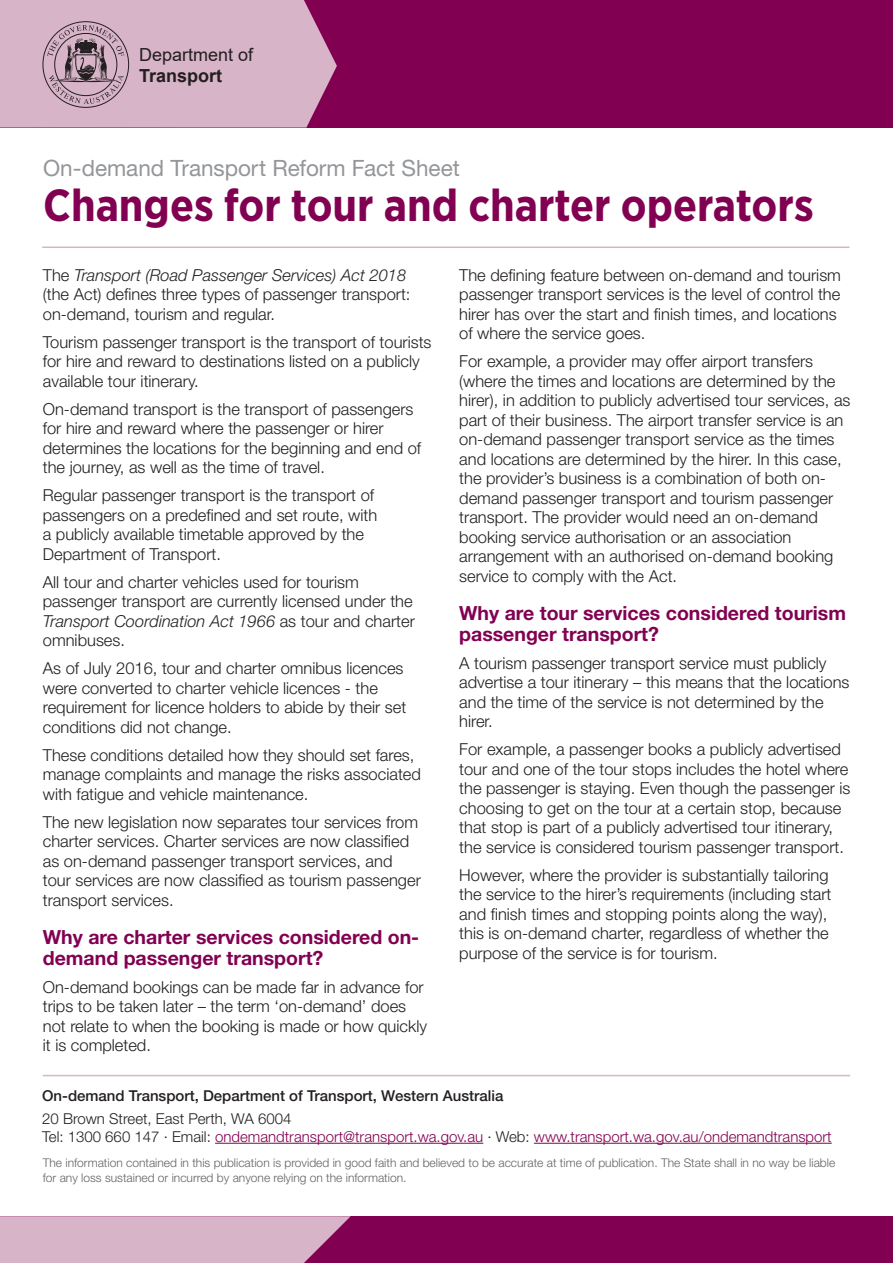
<style>
.page{position:relative;width:893px;height:1263px;background:#fff}
.page>*{position:absolute;margin:0;border:0;box-sizing:border-box;transform-origin:0 0}
.t1{font:700 45px "Gotham Narrow";color:#820052}
.Fact_Sheet_title{font:22.5px "Helvetica Neue LT Std";color:#939598}
.t2{font:700 19.5px/21px "Helvetica Neue LT Std";color:#820052}
.t3{font:18px "Arial";color:#231f20}
.t4{font:700 18px "Arial";color:#231f20}
.Body{font:300 16.5px/19.5px "Helvetica Neue LT Std";color:#231f20}
.Body-2{font:300 15px/18px "Helvetica Neue LT Std";color:#820052}
.t5{font:500 15px "Helvetica Neue LT Std";color:#231f20}
.Disclaimer{font:300 12px/14.4px "Helvetica Neue LT Std";color:#636366}
.s1{font-style:italic}
.s2{color:#231f20}
</style>
<div class="page">
<div style="left:0;top:0;width:893px;height:128px;background:#820052"></div>
<svg style="left:0;top:0;width:337px;height:128px;background:#cca5bb"></svg>
<hr style="left:215px;top:1143px;width:268px;height:1px;background:#820052">
<hr style="left:534px;top:1143px;width:298px;height:1px;background:#820052">
<hr style="left:43px;top:1075px;width:807px;height:1px;background:#d7b4c7">
<hr style="left:42px;top:246px;width:807px;height:2px;background:#d7b4c7">
<div style="left:0;top:1216px;width:893px;height:47px;background:#820052"></div>
<svg style="left:0;top:1216px;width:351px;height:47px;background:#d0a7be"></svg>
<p class="t3" style="left:139px;top:42px;width:116px">Department of</p>
<p class="t4" style="left:139px;top:63px;width:85px">Transport</p>
<p class="Fact_Sheet_title" style="left:43px;top:154px;width:418px">On-demand Transport Reform Fact Sheet</p>
<h1 class="t1" style="left:43px;top:177px;width:772px">Changes for tour and charter operators</h1>
<p class="Body" style="left:43px;top:265px;width:369px">The <span class="s1">Transport (Road Passenger Services) Act 2018 </span>(the Act) defines three types of passenger transport: on-demand, tourism and regular.</p>
<p class="Body" style="left:43px;top:332px;width:390px">Tourism passenger transport is the transport of tourists for hire and reward to destinations listed on a publicly available tour itinerary.</p>
<p class="Body" style="left:43px;top:399px;width:380px">On-demand transport is the transport of passengers for hire and reward where the passenger or hirer determines the locations for the beginning and end of the journey, as well as the time of travel.</p>
<p class="Body" style="left:43px;top:485px;width:336px">Regular passenger transport is the transport of passengers on a predefined and set route, with a publicly available timetable approved by the Department of Transport.</p>
<p class="Body" style="left:43px;top:572px;width:374px">All tour and charter vehicles used for tourism passenger transport are currently licensed under the <span class="s1">Transport Coordination Act 1966</span> as tour and charter omnibuses.</p>
<p class="Body" style="left:43px;top:658px;width:365px">As of July 2016, tour and charter omnibus licences were converted to charter vehicle licences - the requirement for licence holders to abide by their set conditions did not change.</p>
<p class="Body" style="left:43px;top:745px;width:380px">These conditions detailed how they should set fares, manage complaints and manage the risks associated with fatigue and vehicle maintenance.</p>
<p class="Body" style="left:43px;top:812px;width:380px">The new legislation now separates tour services from charter services. Charter services are now classified as on-demand passenger transport services, and tour services are now classified as tourism passenger transport services.</p>
<h2 class="t2" style="left:43px;top:926px;width:378px">Why are charter services considered on&shy;demand passenger transport?</h2>
<p class="Body" style="left:43px;top:977px;width:386px">On-demand bookings can be made far in advance for trips to be taken later – the term ‘on-demand’ does not relate to when the booking is made or how quickly it is completed.</p>
<p class="Body" style="left:459px;top:265px;width:383px">The defining feature between on-demand and tourism passenger transport services is the level of control the hirer has over the start and finish times, and locations of where the service goes.</p>
<p class="Body" style="left:459px;top:351px;width:393px">For example, a provider may offer airport transfers (where the times and locations are determined by the hirer), in addition to publicly advertised tour services, as part of their business. The airport transfer service is an on-demand passenger transport service as the times and locations are determined by the hirer. In this case, the provider’s business is a combination of both on&shy;demand passenger transport and tourism passenger transport. The provider would need an on-demand booking service authorisation or an association arrangement with an authorised on-demand booking service to comply with the Act.</p>
<h2 class="t2" style="left:459px;top:602px;width:388px">Why are tour services considered tourism passenger transport?</h2>
<p class="Body" style="left:459px;top:653px;width:392px">A tourism passenger transport service must publicly advertise a tour itinerary – this means that the locations and the time of the service is not determined by the hirer.</p>
<p class="Body" style="left:459px;top:739px;width:393px">For example, a passenger books a publicly advertised tour and one of the tour stops includes the hotel where the passenger is staying. Even though the passenger is choosing to get on the tour at a certain stop, because that stop is part of a publicly advertised tour itinerary, the service is considered tourism passenger transport.</p>
<p class="Body" style="left:459px;top:865px;width:374px">However, where the provider is substantially tailoring the service to the hirer’s requirements (including start and finish times and stopping points along the way), this is on-demand charter, regardless of whether the purpose of the service is for tourism.</p>
<h3 class="t5" style="left:42px;top:1087px;width:463px">On-demand Transport, Department of Transport, Western Australia</h3>
<p class="Body-2" style="left:42px;top:1109px;width:791px"><span class="s2">20 Brown Street, East Perth, WA 6004<br>Tel: 1300 660 147 ∙ Email:</span> ondemandtransport@transport.wa.gov.au <span class="s2">∙ Web:</span> www.transport.wa.gov.au/ondemandtransport</p>
<p class="Disclaimer" style="left:43px;top:1156px;width:794px">The information contained in this publication is provided in good faith and believed to be accurate at time of publication. The State shall in no way be liable for any loss sustained or incurred by anyone relying on the information.</p>
</div>
